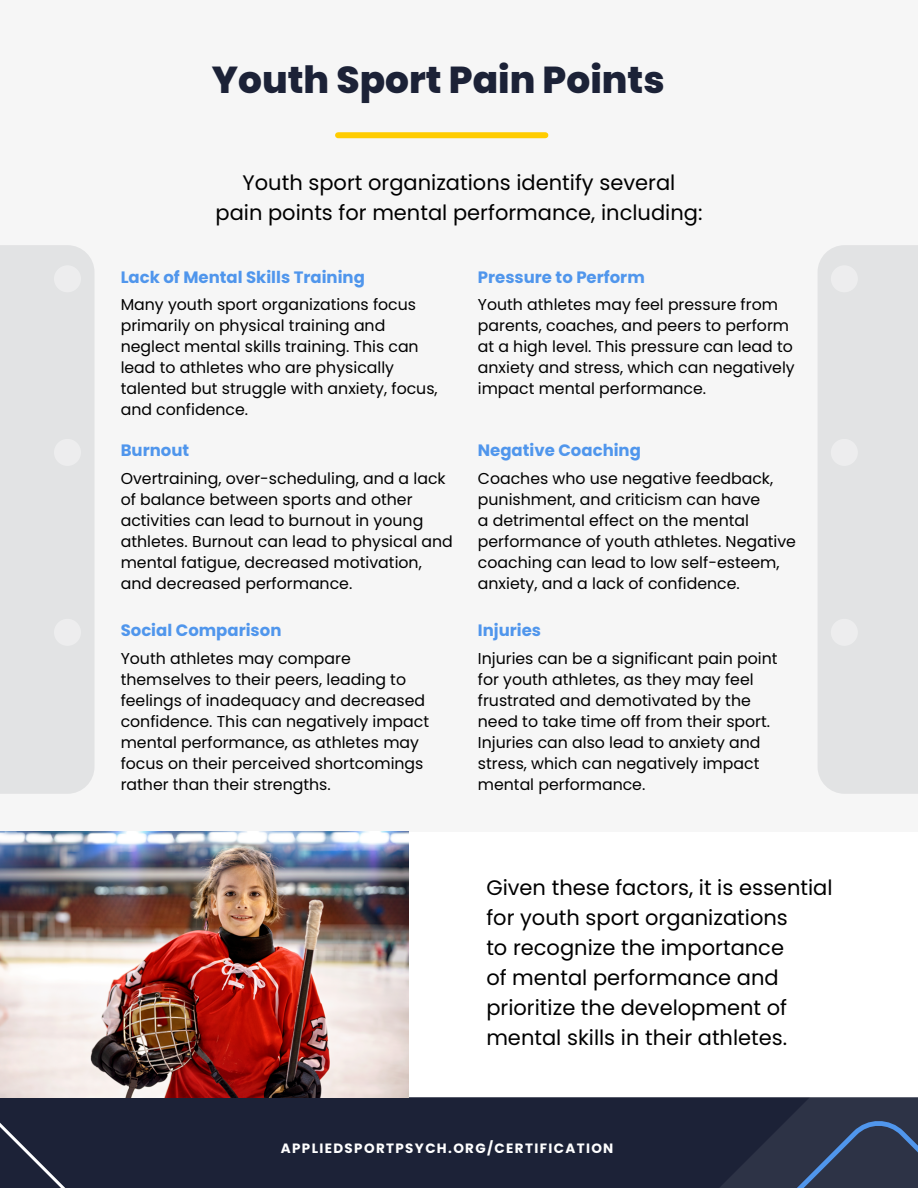
<style>
.page{position:relative;width:918px;height:1188px;background:#fff}
.page>*{position:absolute;margin:0;border:0;box-sizing:border-box;transform-origin:0 0}
.t1{font:800 37.5px "Poppins";color:#1c2237}
.t2{font:21px/30px "Poppins";color:#000;text-align:center}
.t3{font:700 16.5px "Poppins";color:#5096ec}
.t4{font:15.75px/21px "Poppins";color:#000}
.t5{font:700 13.5px "Poppins";letter-spacing:.1em;color:#fff}
</style>
<div class="page">
<div style="left:0;top:0;width:918px;height:832px;background:#f6f6f6"></div>
<div style="left:350px;top:1097px;width:291px;height:91px;background:#1c2237"></div>
<div style="left:0;top:1097px;width:350px;height:91px;background:#1c2237"></div>
<img style="left:0;top:832px;width:408px;height:265px">
<div style="left:0;top:245px;width:94px;height:549px;background:#e2e3e4"></div>
<div style="left:818px;top:245px;width:100px;height:549px;background:#e2e3e4"></div>
<div style="left:54px;top:265px;width:27px;height:27px;background:#ededee;border-radius:50%"></div>
<div style="left:831px;top:265px;width:27px;height:27px;background:#ededee;border-radius:50%"></div>
<div style="left:54px;top:439px;width:27px;height:27px;background:#ededee;border-radius:50%"></div>
<div style="left:831px;top:439px;width:27px;height:27px;background:#ededee;border-radius:50%"></div>
<div style="left:54px;top:619px;width:27px;height:27px;background:#ededee;border-radius:50%"></div>
<div style="left:831px;top:619px;width:27px;height:27px;background:#ededee;border-radius:50%"></div>
<div style="left:338px;top:132px;width:207px;height:6px;background:#fc0"></div>
<svg style="left:641px;top:1097px;width:277px;height:91px;background:#272f45"></svg>
<h1 class="t1" style="left:212px;top:58px;width:454px">Youth Sport Pain Points</h1>
<h2 class="t2" style="left:215px;top:168px;width:489px">Youth sport organizations identify several<br>pain points for mental performance, including:</h2>
<p class="t3" style="left:121px;top:267px;width:246px">Lack of Mental Skills Training</p>
<p class="t4" style="left:121px;top:294px;width:319px">Many youth sport organizations focus primarily on physical training and neglect mental skills training. This can lead to athletes who are physically talented but struggle with anxiety, focus, and confidence.</p>
<p class="t3" style="left:121px;top:441px;width:70px">Burnout</p>
<p class="t4" style="left:121px;top:468px;width:334px">Overtraining, over-scheduling, and a lack of balance between sports and other activities can lead to burnout in young athletes. Burnout can lead to physical and mental fatigue, decreased motivation, and decreased performance.</p>
<p class="t3" style="left:121px;top:621px;width:162px">Social Comparison</p>
<p class="t4" style="left:121px;top:648px;width:310px">Youth athletes may compare themselves to their peers, leading to feelings of inadequacy and decreased confidence. This can negatively impact mental performance, as athletes may focus on their perceived shortcomings rather than their strengths.</p>
<p class="t3" style="left:478px;top:267px;width:168px">Pressure to Perform</p>
<p class="t4" style="left:478px;top:294px;width:318px">Youth athletes may feel pressure from parents, coaches, and peers to perform at a high level. This pressure can lead to anxiety and stress, which can negatively impact mental performance.</p>
<p class="t3" style="left:478px;top:441px;width:165px">Negative Coaching</p>
<p class="t4" style="left:478px;top:468px;width:320px">Coaches who use negative feedback, punishment, and criticism can have<br>a detrimental effect on the mental performance of youth athletes. Negative coaching can lead to low self-esteem, anxiety, and a lack of confidence.</p>
<p class="t3" style="left:478px;top:621px;width:65px">Injuries</p>
<p class="t4" style="left:478px;top:648px;width:301px">Injuries can be a significant pain point for youth athletes, as they may feel frustrated and demotivated by the need to take time off from their sport.<br>Injuries can also lead to anxiety and stress, which can negatively impact mental performance.</p>
<h2 class="t2" style="left:486px;top:873px;width:348px;text-align:left">Given these factors, it is essential for youth sport organizations<br>to recognize the importance<br>of mental performance and prioritize the development of mental skills in their athletes.</h2>
<p class="t5" style="left:281px;top:1141px;width:334px">APPLIEDSPORTPSYCH.ORG/CERTIFICATION</p>
</div>
